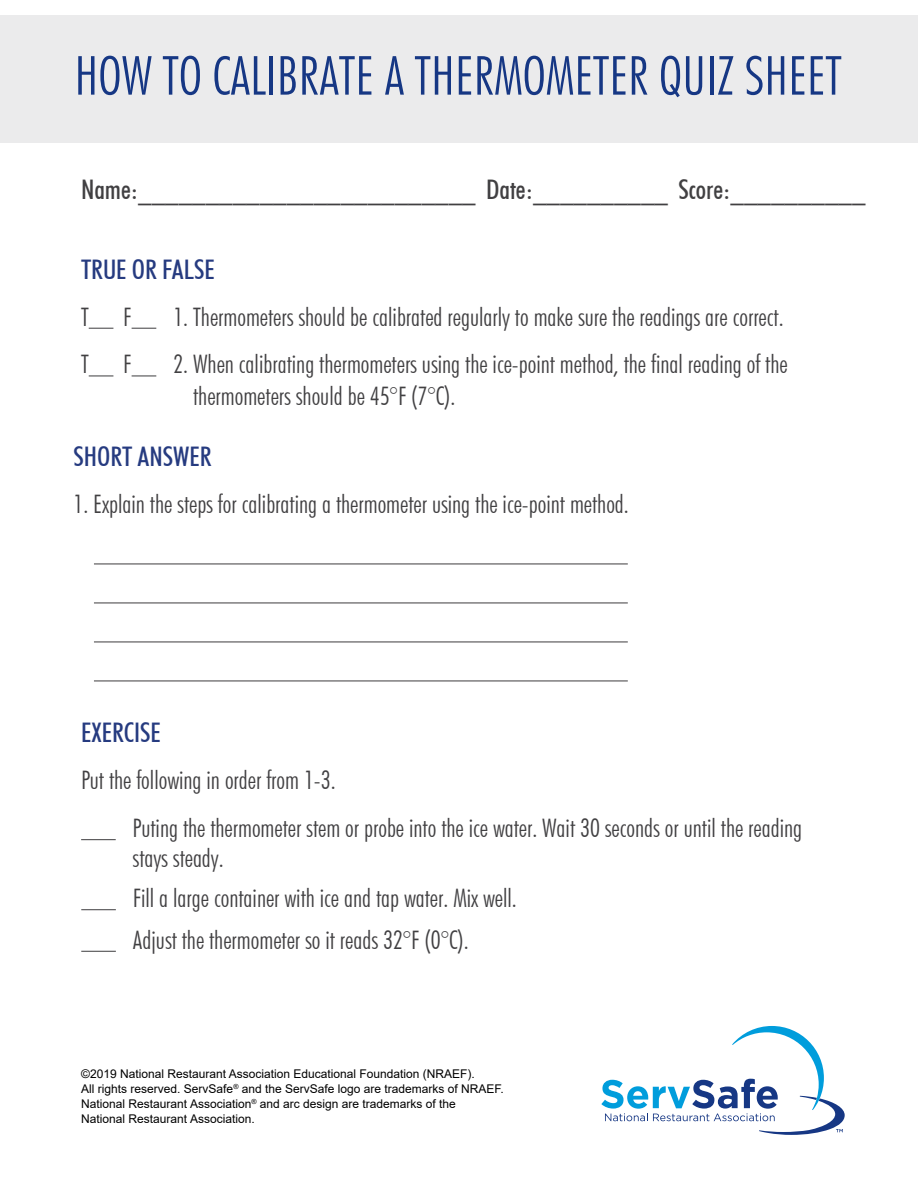
<style>
.page{position:relative;width:918px;height:1188px;background:#fff}
.page>*{position:absolute;margin:0;border:0;box-sizing:border-box;transform-origin:0 0}
.t1{font:300 condensed 54px "Futura BT";color:#163784}
.t2{font:500 condensed 27px "Futura BT";color:#414042}
.t3{font:500 condensed 27px "Futura BT";color:#263b80}
.t4{font:300 condensed 25.5px/40.8px "Futura BT";color:#414042}
.t5{font:12px/15px "Arial";color:#000}
</style>
<div class="page">
<svg style="left:89px;top:328px;width:24px;height:1px"></svg>
<svg style="left:132px;top:328px;width:24px;height:1px"></svg>
<svg style="left:89px;top:375px;width:24px;height:1px"></svg>
<svg style="left:132px;top:375px;width:24px;height:1px"></svg>
<hr style="left:81px;top:839px;width:35px;height:1px;background:#414042">
<hr style="left:81px;top:909px;width:35px;height:1px;background:#414042">
<hr style="left:81px;top:951px;width:35px;height:1px;background:#414042">
<hr style="left:94px;top:563px;width:534px;height:1px;background:#414042">
<hr style="left:94px;top:602px;width:534px;height:1px;background:#414042">
<hr style="left:94px;top:641px;width:534px;height:1px;background:#414042">
<hr style="left:94px;top:680px;width:534px;height:1px;background:#414042">
<div style="left:0;top:15px;width:917px;height:128px;background:#ebebec"></div>
<svg style="left:601px;top:1026px;width:244px;height:109px"></svg>
<h1 class="t1" style="left:74px;top:43px;width:769px">HOW TO CALIBRATE A THERMOMETER QUIZ SHEET</h1>
<p class="t2" style="left:81px;top:173px;width:786px">Name:_________________________ Date:__________ Score:__________</p>
<p class="t3" style="left:81px;top:253px;width:135px">TRUE OR FALSE</p>
<p class="t4" style="left:81px;top:296px;width:9px">T</p>
<p class="t4" style="left:123px;top:296px;width:10px">F</p>
<p class="t4" style="left:173px;top:296px;width:612px">1. Thermometers should be calibrated regularly to make sure the readings are correct.</p>
<p class="t4" style="left:81px;top:344px;width:9px">T</p>
<p class="t4" style="left:123px;top:344px;width:10px">F</p>
<p class="t4" style="left:193px;top:348px;width:596px;line-height:31.5px;text-indent:-20px">2. When calibrating thermometers using the ice-point method, the final reading of the thermometers should be 45°F (7°C).</p>
<p class="t3" style="left:73px;top:440px;width:140px">SHORT ANSWER</p>
<p class="t4" style="left:73px;top:483px;width:557px">1. Explain the steps for calibrating a thermometer using the ice-point method.</p>
<p class="t3" style="left:81px;top:716px;width:81px">EXERCISE</p>
<p class="t4" style="left:133px;top:755px;width:671px;line-height:48.3px;text-indent:-51px">Put the following in order from 1-3.<br>Puting the thermometer stem or probe into the ice water. Wait 30 seconds or until the reading</p>
<p class="t4" style="left:133px;top:838px;width:386px">stays steady.<br>Fill a large container with ice and tap water. Mix well.<br>Adjust the thermometer so it reads 32°F (0°C).</p>
<p class="t5" style="left:81px;top:1066px;width:424px">©2019 National Restaurant Association Educational Foundation (NRAEF).<br>All rights reserved. ServSafe<sup>®</sup> and the ServSafe logo are trademarks of NRAEF.<br>National Restaurant Association<sup>®</sup> and arc design are trademarks of the<br>National Restaurant Association.</p>
</div>
